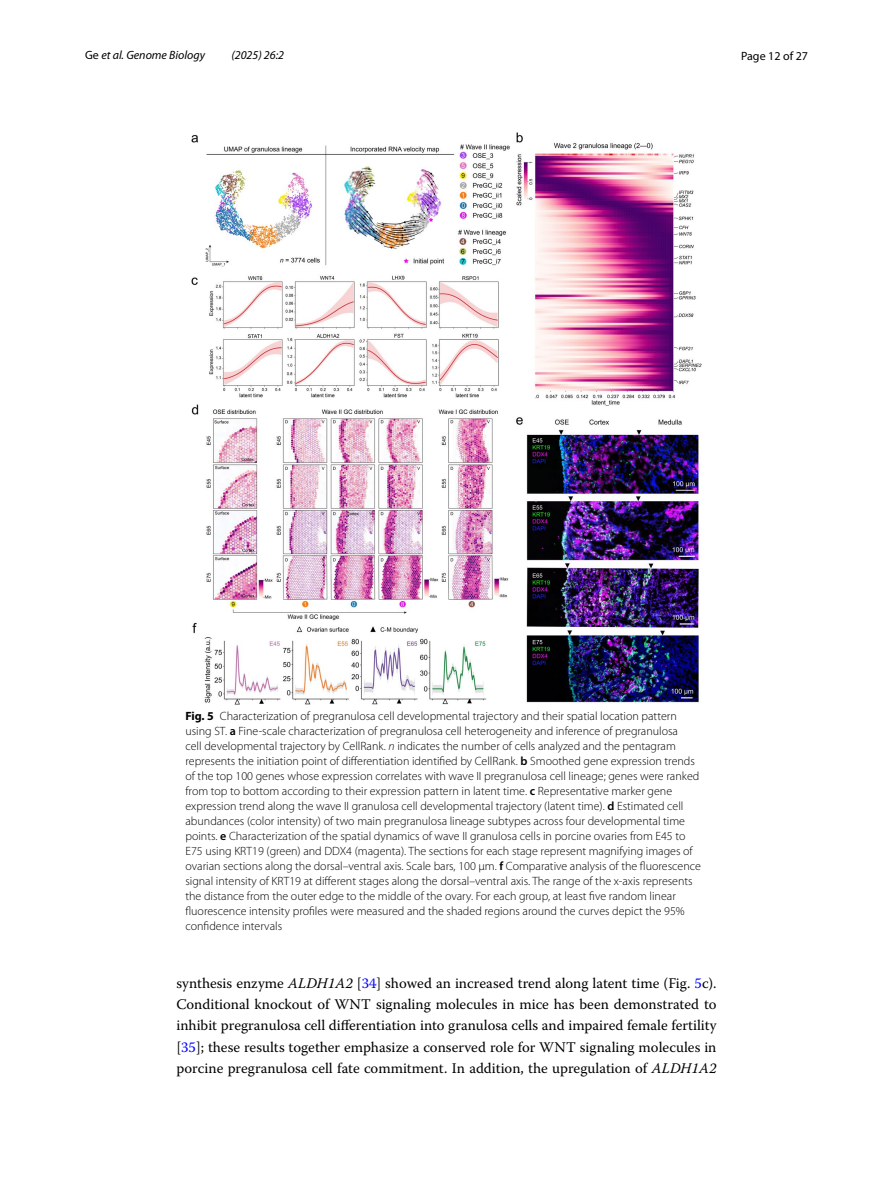
<style>
.page{position:relative;width:893px;height:1187px;background:#fff}
.page>*{position:absolute;margin:0;border:0;box-sizing:border-box;transform-origin:0 0}
.t1{font:14.7px/21.3px "Warnock Pro";color:#000;text-align:justify}
.t2{font:300 12px/15px "Myriad Pro";color:#000}
.t3{font:italic 12px "Myriad Pro";color:#000}
.t4{font:12px "Myriad Pro";color:#000}
.s1{font-style:normal}
.s2{font-weight:700}
.s3{font-weight:600}
.s4{font-style:italic}
.s5{color:#00f}
</style>
<div class="page">
<img style="left:191px;top:133px;width:511px;height:571px">
<p class="t3" style="left:85px;top:48px;width:122px"><span class="s1">Ge</span> et al. Genome Biology</p>
<p class="t3" style="left:231px;top:48px;width:54px">(2025) 26:2</p>
<p class="t4" style="left:741px;top:48px;width:68px">Page 12 of 27</p>
<p class="t2" style="left:185px;top:708px;width:517px"><span class="s2">Fig. 5</span> Characterization of pregranulosa cell developmental trajectory and their spatial location pattern using ST. <span class="s3">a</span> Fine-scale characterization of pregranulosa cell heterogeneity and inference of pregranulosa<br>cell developmental trajectory by CellRank. <span class="s4">n</span> indicates the number of cells analyzed and the pentagram represents the initiation point of differentiation identified by CellRank. <span class="s3">b</span> Smoothed gene expression trends of the top 100 genes whose expression correlates with wave II pregranulosa cell lineage; genes were ranked from top to bottom according to their expression pattern in latent time. <span class="s3">c</span> Representative marker gene expression trend along the wave II granulosa cell developmental trajectory (latent time). <span class="s3">d</span> Estimated cell abundances (color intensity) of two main pregranulosa lineage subtypes across four developmental time points. <span class="s3">e</span> Characterization of the spatial dynamics of wave II granulosa cells in porcine ovaries from E45 to E75 using KRT19 (green) and DDX4 (magenta). The sections for each stage represent magnifying images of ovarian sections along the dorsal–ventral axis. Scale bars, 100 μm. <span class="s3">f</span> Comparative analysis of the fluorescence signal intensity of KRT19 at different stages along the dorsal–ventral axis. The range of the x-axis represents the distance from the outer edge to the middle of the ovary. For each group, at least five random linear fluorescence intensity profiles were measured and the shaded regions around the curves depict the 95% confidence intervals</p>
<p class="t1" style="left:176px;top:972px;width:542px">synthesis enzyme <span class="s4">ALDH1A2</span> [<span class="s5">34</span>] showed an increased trend along latent time (Fig. <span class="s5">5</span>c).<br>Conditional knockout of WNT signaling molecules in mice has been demonstrated to inhibit pregranulosa cell differentiation into granulosa cells and impaired female fertility [<span class="s5">35</span>]; these results together emphasize a conserved role for WNT signaling molecules in porcine pregranulosa cell fate commitment. In addition, the upregulation of <span class="s4">ALDH1A2</span></p>
</div>
